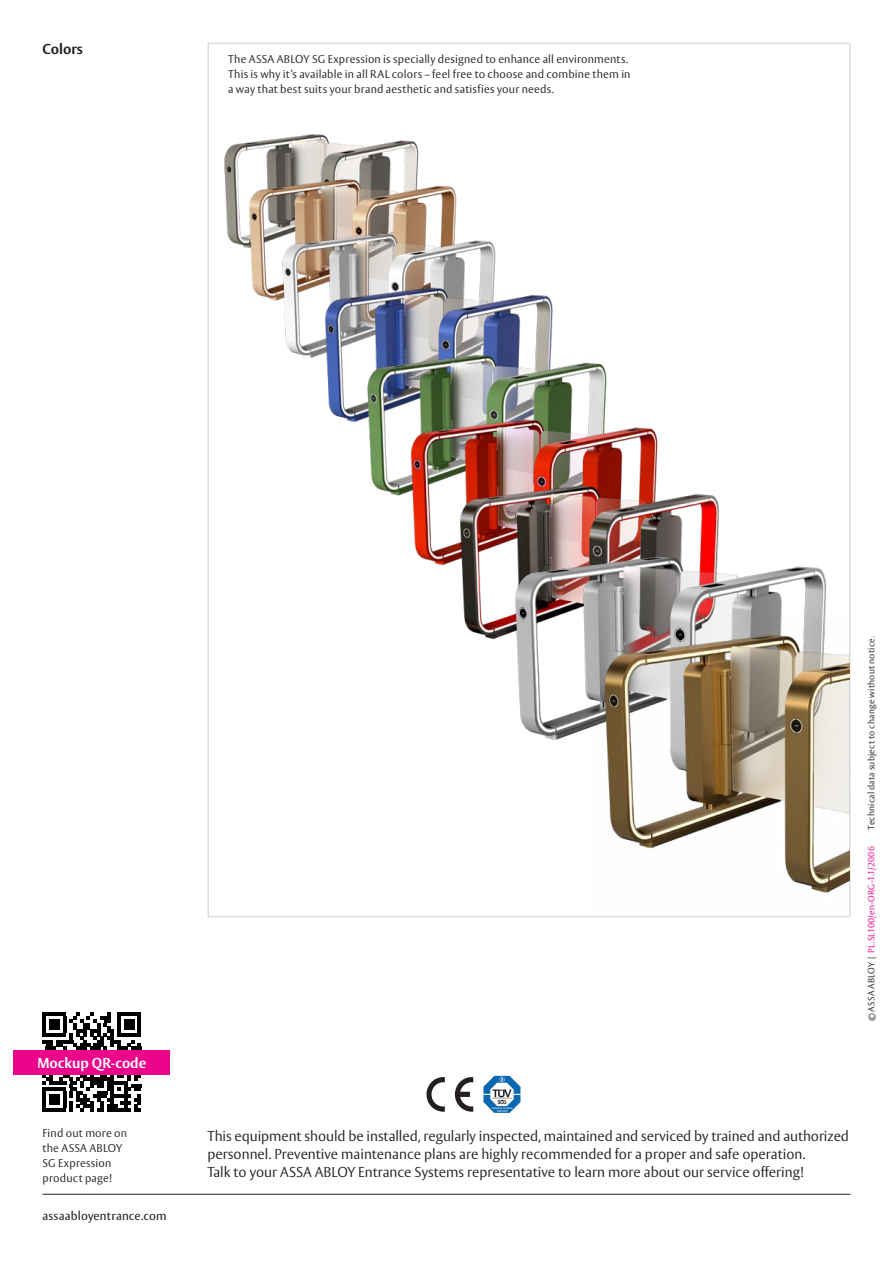
<style>
.page{position:relative;width:893px;height:1263px;background:#fff}
.page>*{position:absolute;margin:0;border:0;box-sizing:border-box;transform-origin:0 0}
.t1{font:300 14.25px/18px "ASSA Vesta";color:#231f20}
.t2{font:700 14.25px "ASSA Vesta";color:#fff}
.t3{font:700 14.25px "ASSA Vesta";color:#231f20}
.t4{font:12px "ASSA Vesta";letter-spacing:.015em;color:#231f20}
.t5{font:300 11.25px/15px "ASSA Vesta";letter-spacing:.015em;color:#231f20}
.t6{font:300 9px "ASSA Vesta";letter-spacing:.025em;color:#231f20}
.t7{font:300 9px "ASSA Vesta";letter-spacing:.025em;color:#ed028c}
.s1{color:#231f20}
</style>
<div class="page">
<hr style="left:43px;top:1194px;width:807px;height:1px;background:#231f20">
<div style="left:207px;top:43px;width:643px;height:874px;background:#fff;border:2px solid #dcdddf"></div>
<img style="left:224px;top:134px;width:195px;height:112px">
<img style="left:243px;top:172px;width:214px;height:129px">
<img style="left:281px;top:225px;width:215px;height:132px">
<img style="left:304px;top:273px;width:249px;height:148px">
<img style="left:349px;top:348px;width:258px;height:147px">
<img style="left:392px;top:397px;width:266px;height:167px">
<img style="left:436px;top:464px;width:283px;height:174px">
<img style="left:486px;top:541px;width:341px;height:199px">
<img style="left:588px;top:617px;width:261px;height:294px">
<svg style="left:426px;top:1077px;width:19px;height:35px"></svg>
<svg style="left:455px;top:1077px;width:18px;height:35px"></svg>
<svg style="left:483px;top:1076px;width:37px;height:37px"></svg>
<svg style="left:43px;top:1013px;width:98px;height:98px"></svg>
<div style="left:14px;top:1050px;width:156px;height:25px;background:#ed028c"></div>
<p class="t3" style="left:43px;top:41px;width:42px">Colors</p>
<p class="t5" style="left:228px;top:52px;width:404px">The ASSA ABLOY SG Expression is specially designed to enhance all environments.<br>This is why it’s available in all RAL colors – feel free to choose and combine them in a way that best suits your brand aesthetic and satisfies your needs.</p>
<p class="t2" style="left:38px;top:1054px;width:110px">Mockup QR-code</p>
<p class="t5" style="left:43px;top:1126px;width:86px">Find out more on the ASSA ABLOY<br>SG Expression product page!</p>
<p class="t4" style="left:43px;top:1209px;width:126px">assaabloyentrance.com</p>
<p class="t6" style="left:866px;top:830px;width:195px;rotate:-90deg">Technical data subject to change without notice.</p>
<p class="t7" style="left:866px;top:1021px;width:177px;rotate:-90deg"><span class="s1">© ASSA ABLOY |</span> PL.SL100/en-ORG-1.1/2006</p>
<p class="t1" style="left:207px;top:1127px;width:643px">This equipment should be installed, regularly inspected, maintained and serviced by trained and authorized personnel. Preventive maintenance plans are highly recommended for a proper and safe operation.<br>Talk to your ASSA ABLOY Entrance Systems representative to learn more about our service offering!</p>
</div>
